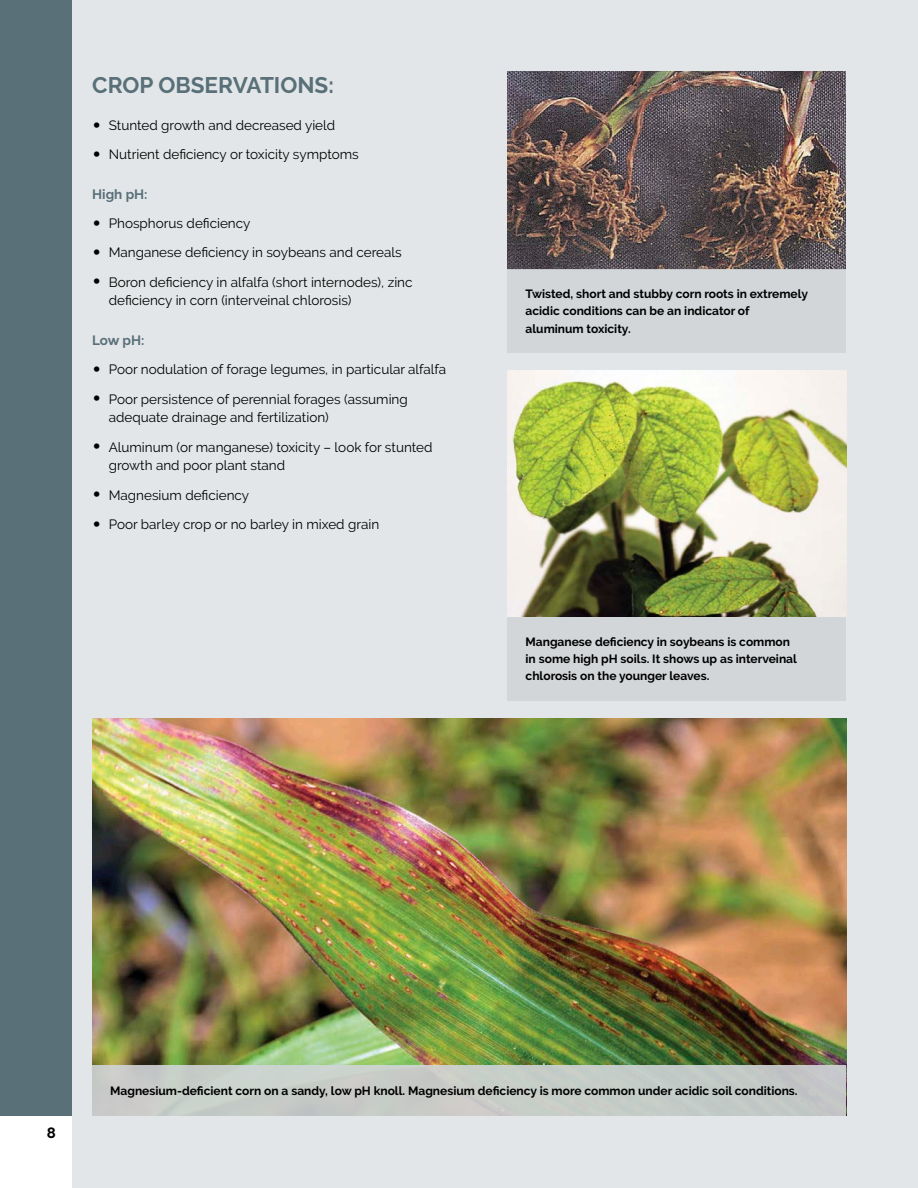
<style>
.page{position:relative;width:918px;height:1188px;background:#fff}
.page>*{position:absolute;margin:0;border:0;box-sizing:border-box;transform-origin:0 0}
.t1{font:700 22.5px "Raleway";color:#597079}
.t2{font:700 15px "Raleway";color:#000}
.t3{font:13.5px/18.8px "Raleway";color:#000}
.t4{font:700 13.5px "Raleway";letter-spacing:-.005em;color:#597079}
.Captions{font:700 12px/17.2px "Raleway";color:#000}
.s1{font-weight:700;font-size:25.5px}
</style>
<div class="page">
<div style="left:72px;top:0;width:846px;height:1188px;background:#e3e6e8"></div>
<div style="left:0;top:0;width:72px;height:1116px;background:#597079"></div>
<img style="left:92px;top:719px;width:754px;height:347px">
<div style="left:92px;top:1066px;width:754px;height:50px;background:#c6cbc7"></div>
<img style="left:508px;top:371px;width:338px;height:246px">
<div style="left:508px;top:617px;width:338px;height:83px;background:#d1d5d8"></div>
<img style="left:508px;top:72px;width:338px;height:198px">
<div style="left:508px;top:270px;width:338px;height:83px;background:#d1d5d8"></div>
<h2 class="t1" style="left:92px;top:72px;width:243px">CROP OBSERVATIONS:</h2>
<p class="t3" style="left:92px;top:116px;width:245px"><span class="s1">•</span> Stunted growth and decreased yield</p>
<p class="t3" style="left:92px;top:145px;width:268px"><span class="s1">•</span> Nutrient deficiency or toxicity symptoms</p>
<h3 class="t4" style="left:92px;top:186px;width:57px">High pH:</h3>
<p class="t3" style="left:92px;top:214px;width:160px"><span class="s1">•</span> Phosphorus deficiency</p>
<p class="t3" style="left:92px;top:243px;width:311px"><span class="s1">•</span> Manganese deficiency in soybeans and cereals</p>
<p class="t3" style="left:109px;top:272px;width:305px;text-indent:-16px"><span class="s1">•</span> Boron deficiency in alfalfa (short internodes), zinc deficiency in corn (interveinal chlorosis)</p>
<h3 class="t4" style="left:92px;top:333px;width:54px">Low pH:</h3>
<p class="t3" style="left:92px;top:360px;width:356px"><span class="s1">•</span> Poor nodulation of forage legumes, in particular alfalfa</p>
<p class="t3" style="left:109px;top:389px;width:301px;text-indent:-16px"><span class="s1">•</span> Poor persistence of perennial forages (assuming adequate drainage and fertilization)</p>
<p class="t3" style="left:109px;top:437px;width:325px;text-indent:-16px"><span class="s1">•</span> Aluminum (or manganese) toxicity – look for stunted growth and poor plant stand</p>
<p class="t3" style="left:92px;top:485px;width:158px"><span class="s1">•</span> Magnesium deficiency</p>
<p class="t3" style="left:92px;top:515px;width:289px"><span class="s1">•</span> Poor barley crop or no barley in mixed grain</p>
<p class="Captions" style="left:526px;top:285px;width:284px">Twisted, short and stubby corn roots in extremely acidic conditions can be an indicator of aluminum toxicity.</p>
<p class="Captions" style="left:526px;top:633px;width:273px">Manganese deficiency in soybeans is common in some high pH soils. It shows up as interveinal chlorosis on the younger leaves.</p>
<p class="t2" style="left:47px;top:1125px;width:11px">8</p>
<p class="Captions" style="left:110px;top:1082px;width:689px">Magnesium-deficient corn on a sandy, low pH knoll. Magnesium deficiency is more common under acidic soil conditions.</p>
</div>
